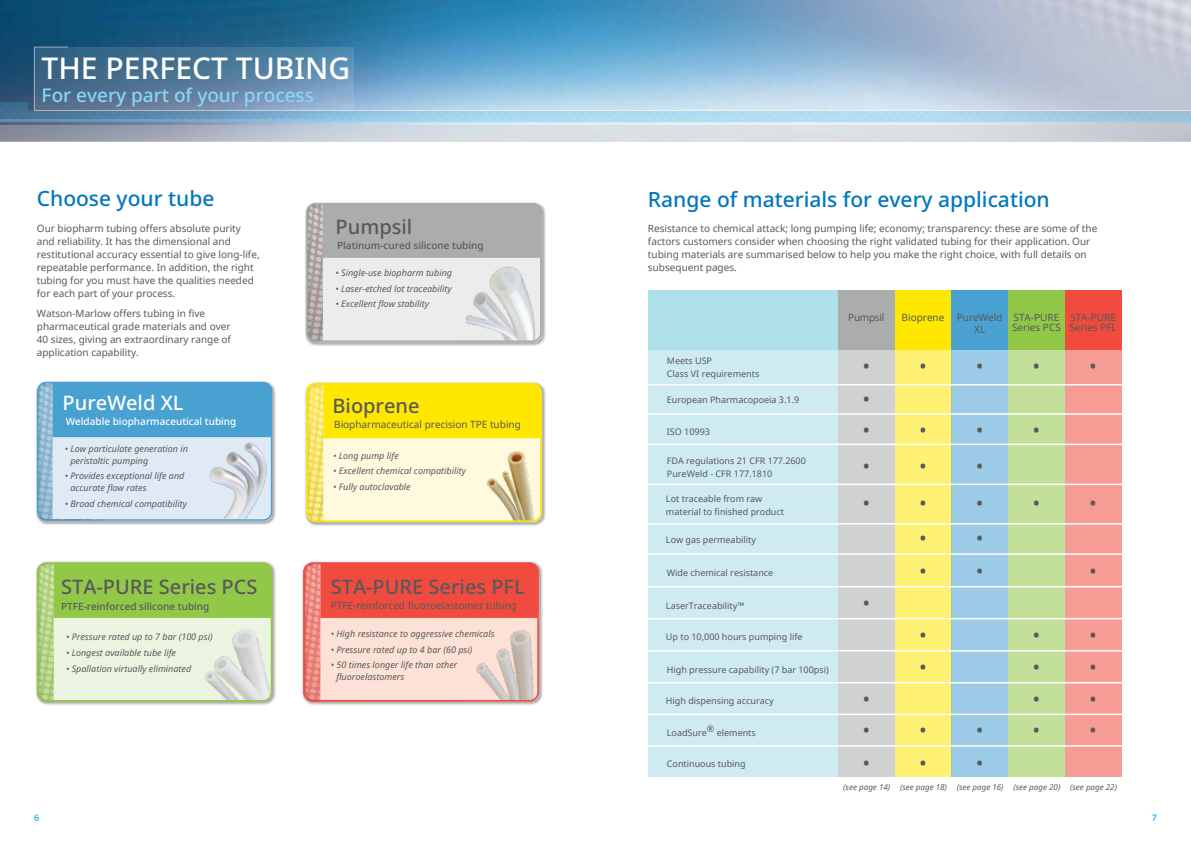
<style>
.page{position:relative;width:1191px;height:842px;background:#fff}
.page>*{position:absolute;margin:0;border:0;box-sizing:border-box;transform-origin:0 0}
.t1{font:500 30px "Noto Sans";color:#fff}
.t2{font:500 21px "Noto Sans";color:#0077be}
.t3{font:500 20px "Noto Sans";color:#58595b}
.t4{font:500 20px "Noto Sans";color:#fff}
.t5{font:500 19px/36.5px "Noto Sans";color:#58595b}
.t6{font:500 19px "Noto Sans";color:#87d6f8}
.t7{font:10px/13px "Noto Sans";color:#58595b}
.t8{font:500 10px "Noto Sans";color:#58595b}
.t9{font:500 10px "Noto Sans";color:#fff}
.t10{font:10px "Noto Sans";letter-spacing:-.025em;color:#58595b}
.t11{font:italic 9px/12px "Noto Sans";color:#58595b}
.t12{font:9px/13px "Noto Sans";color:#58595b}
.t13{font:500 9px "Noto Sans";color:#00aeef}
.t14{font:italic 8px "Noto Sans";color:#58595b}
</style>
<div class="page">
<div style="left:35px;top:380px;width:241px;height:145px;background:#000;opacity:.75"></div>
<div style="left:37px;top:382px;width:235px;height:139px;border:2px solid #49a1d2;border-radius:9px"></div>
<img style="left:38px;top:383px;width:69px;height:138px">
<img style="left:0;top:0;width:1191px;height:125px">
<svg style="left:0;top:125px;width:1191px;height:17px;background:#c7cdd5"></svg>
<svg style="left:0;top:102px;width:1191px;height:17px;background:#92bed7"></svg>
<hr style="left:0;top:119px;width:1191px;height:3px;background:#9ddcf9">
<svg style="left:34px;top:46px;width:1157px;height:65px;background:#8caeca"></svg>
<div style="left:304px;top:201px;width:242px;height:145px;background:#000;opacity:.75"></div>
<img style="left:307px;top:204px;width:16px;height:137px">
<svg style="left:323px;top:204px;width:218px;height:137px;background:#d0d1d1"></svg>
<div style="left:306px;top:203px;width:235px;height:139px;border:2px solid #abadad;border-radius:9px"></div>
<div style="left:35px;top:561px;width:241px;height:145px;background:#000;opacity:.75"></div>
<div style="left:301px;top:561px;width:242px;height:145px;background:#000;opacity:.75"></div>
<svg style="left:53px;top:383px;width:219px;height:136px;background:#a1cae4"></svg>
<img style="left:38px;top:564px;width:16px;height:137px">
<svg style="left:54px;top:564px;width:218px;height:137px;background:#c5e0a3"></svg>
<img style="left:304px;top:564px;width:16px;height:137px">
<svg style="left:320px;top:564px;width:218px;height:137px;background:#f3a398"></svg>
<div style="left:304px;top:381px;width:242px;height:145px;background:#000;opacity:.75"></div>
<img style="left:307px;top:384px;width:16px;height:138px">
<svg style="left:323px;top:384px;width:218px;height:138px;background:#fbed80"></svg>
<div style="left:306px;top:383px;width:235px;height:139px;border:2px solid #ffe700;border-radius:9px"></div>
<div style="left:37px;top:563px;width:235px;height:138px;border:2px solid #91c848;border-radius:9px"></div>
<div style="left:303px;top:563px;width:236px;height:138px;border:2px solid #f04b3e;border-radius:9px"></div>
<div style="left:648px;top:291px;width:190px;height:486px;background:#ceebf1"></div>
<div style="left:838px;top:350px;width:56px;height:427px;background:#d0d1d1"></div>
<div style="left:838px;top:290px;width:56px;height:60px;background:#abadad"></div>
<div style="left:894px;top:290px;width:57px;height:60px;background:#ffe700"></div>
<div style="left:951px;top:290px;width:57px;height:60px;background:#49a1d2"></div>
<div style="left:1008px;top:290px;width:56px;height:60px;background:#91c848"></div>
<div style="left:1064px;top:290px;width:57px;height:60px;background:#f04b3e"></div>
<div style="left:894px;top:350px;width:57px;height:427px;background:#fff173"></div>
<div style="left:951px;top:350px;width:57px;height:427px;background:#9bcbe6"></div>
<div style="left:1008px;top:350px;width:56px;height:427px;background:#c2e09a"></div>
<div style="left:1064px;top:350px;width:57px;height:427px;background:#f69c95"></div>
<div style="left:648px;top:290px;width:190px;height:60px;background:#aee0ea"></div>
<hr style="left:645px;top:384px;width:482px;height:1px;background:#fff">
<hr style="left:645px;top:413px;width:482px;height:2px;background:#fff">
<hr style="left:645px;top:444px;width:482px;height:1px;background:#fff">
<hr style="left:645px;top:484px;width:482px;height:1px;background:#fff">
<hr style="left:645px;top:523px;width:482px;height:2px;background:#fff">
<hr style="left:645px;top:553px;width:482px;height:2px;background:#fff">
<hr style="left:645px;top:586px;width:482px;height:1px;background:#fff">
<hr style="left:645px;top:618px;width:482px;height:1px;background:#fff">
<hr style="left:645px;top:650px;width:482px;height:1px;background:#fff">
<hr style="left:645px;top:682px;width:482px;height:1px;background:#fff">
<hr style="left:645px;top:714px;width:482px;height:1px;background:#fff">
<hr style="left:645px;top:745px;width:482px;height:2px;background:#fff">
<h1 class="t1" style="left:42px;top:47px;width:310px">THE PERFECT TUBING</h1>
<h3 class="t6" style="left:42px;top:82px;width:274px">For every part of your process</h3>
<h2 class="t2" style="left:37px;top:184px;width:179px">Choose your tube</h2>
<p class="t7" style="left:37px;top:222px;width:224px">Our biopharm tubing offers absolute purity and reliability. It has the dimensional and restitutional accuracy essential to give long-life, repeatable performance. In addition, the right tubing for you must have the qualities needed for each part of your process.</p>
<p class="t7" style="left:37px;top:307px;width:196px">Watson-Marlow offers tubing in five pharmaceutical grade materials and over 40 sizes, giving an extraordinary range of application capability.</p>
<h3 class="t4" style="left:63px;top:389px;width:122px">PureWeld XL</h3>
<p class="t9" style="left:66px;top:415px;width:172px">Weldable biopharmaceutical tubing</p>
<p class="t11" style="left:70px;top:442px;width:119px;text-indent:-6px">• Low particulate generation in peristaltic pumping</p>
<p class="t11" style="left:70px;top:470px;width:116px;text-indent:-6px">• Provides exceptional life and accurate flow rates</p>
<p class="t11" style="left:65px;top:497px;width:124px">• Broad chemical compatibility</p>
<h3 class="t3" style="left:61px;top:573px;width:198px">STA-PURE Series PCS</h3>
<p class="t8" style="left:61px;top:599px;width:150px">PTFE-reinforced silicone tubing</p>
<p class="t11" style="left:66px;top:631px;width:148px">• Pressure rated up to 7 bar (100 psi)</p>
<p class="t11" style="left:66px;top:646px;width:111px">• Longest available tube life</p>
<p class="t11" style="left:66px;top:662px;width:127px">• Spallation virtually eliminated</p>
<h3 class="t3" style="left:335px;top:212px;width:78px">Pumpsil</h3>
<p class="t8" style="left:337px;top:238px;width:148px">Platinum-cured silicone tubing</p>
<p class="t11" style="left:335px;top:266px;width:118px">• Single-use biopharm tubing</p>
<p class="t11" style="left:335px;top:282px;width:118px">• Laser-etched lot traceability</p>
<p class="t11" style="left:335px;top:298px;width:95px">• Excellent flow stability</p>
<h3 class="t3" style="left:332px;top:391px;width:89px">Bioprene</h3>
<p class="t7" style="left:334px;top:417px;width:188px">Biopharmaceutical precision TPE tubing</p>
<p class="t11" style="left:333px;top:449px;width:67px">• Long pump life</p>
<p class="t11" style="left:333px;top:465px;width:134px">• Excellent chemical compatibility</p>
<p class="t11" style="left:333px;top:481px;width:79px">• Fully autoclavable</p>
<h3 class="t3" style="left:331px;top:572px;width:196px">STA-PURE Series PFL</h3>
<p class="t7" style="left:331px;top:598px;width:188px">PTFE-reinforced fluoroelastomer tubing</p>
<p class="t11" style="left:331px;top:627px;width:165px">• High resistance to aggressive chemicals</p>
<p class="t11" style="left:331px;top:643px;width:143px">• Pressure rated up to 4 bar (60 psi)</p>
<p class="t11" style="left:336px;top:659px;width:122px;text-indent:-6px">• 50 times longer life than other fluoroelastomers</p>
<h2 class="t2" style="left:648px;top:185px;width:403px">Range of materials for every application</h2>
<p class="t7" style="left:648px;top:222px;width:451px">Resistance to chemical attack; long pumping life; economy; transparency: these are some of the factors customers consider when choosing the right validated tubing for their application. Our tubing materials are summarised below to help you make the right choice, with full details on subsequent pages.</p>
<p class="t10" style="left:848px;top:311px;width:38px">Pumpsil</p>
<p class="t7" style="left:974px;top:311px;width:30px;line-height:12px;text-indent:-73px">Bioprene PureWeld<br>XL</p>
<p class="t7" style="left:1012px;top:312px;width:50px;line-height:10px">STA-PURE<br>Series PCS</p>
<p class="t7" style="left:1069px;top:312px;width:49px;line-height:10px">STA-PURE<br>Series PFL</p>
<p class="t12" style="left:667px;top:354px;width:94px">Meets USP<br>Class VI requirements</p>
<p class="t12" style="left:667px;top:393px;width:134px">European Pharmacopoeia 3.1.9</p>
<p class="t12" style="left:667px;top:425px;width:45px">ISO 10993</p>
<p class="t12" style="left:667px;top:454px;width:141px">FDA regulations 21 CFR 177.2600<br>PureWeld - CFR 177.1810</p>
<p class="t12" style="left:666px;top:492px;width:120px">Lot traceable from raw material to finished product</p>
<p class="t12" style="left:666px;top:533px;width:92px">Low gas permeability</p>
<p class="t12" style="left:667px;top:566px;width:108px">Wide chemical resistance</p>
<p class="t12" style="left:666px;top:599px;width:80px">LaserTraceability™</p>
<p class="t12" style="left:666px;top:630px;width:138px">Up to 10,000 hours pumping life</p>
<p class="t12" style="left:667px;top:663px;width:163px">High pressure capability (7 bar 100psi)</p>
<p class="t12" style="left:666px;top:694px;width:109px">High dispensing accuracy</p>
<p class="t12" style="left:667px;top:726px;width:90px">LoadSure® elements</p>
<p class="t12" style="left:667px;top:757px;width:80px">Continuous tubing</p>
<h3 class="t5" style="left:862px;top:350px;width:9px;line-height:33px">• •</h3>
<h3 class="t5" style="left:862px;top:413px;width:9px;text-align:justify">• • •</h3>
<h3 class="t5" style="left:862px;top:586px;width:9px">•</h3>
<h3 class="t5" style="left:862px;top:684px;width:9px;line-height:31px">• •</h3>
<h3 class="t5" style="left:862px;top:746px;width:9px">•</h3>
<h3 class="t5" style="left:919px;top:349px;width:9px">•</h3>
<h3 class="t5" style="left:919px;top:413px;width:9px;text-align:justify">• • •</h3>
<h3 class="t5" style="left:919px;top:522px;width:9px;line-height:33px">• •</h3>
<h3 class="t5" style="left:919px;top:620px;width:9px;line-height:32px">• •</h3>
<h3 class="t5" style="left:919px;top:714px;width:9px;line-height:33px">• •</h3>
<h3 class="t5" style="left:976px;top:349px;width:9px">•</h3>
<h3 class="t5" style="left:976px;top:413px;width:9px;text-align:justify">• • •</h3>
<h3 class="t5" style="left:976px;top:522px;width:9px;line-height:33px">• •</h3>
<h3 class="t5" style="left:976px;top:714px;width:9px;line-height:33px">• •</h3>
<h3 class="t5" style="left:1032px;top:349px;width:9px">•</h3>
<h3 class="t5" style="left:1089px;top:349px;width:9px">•</h3>
<h3 class="t5" style="left:1032px;top:413px;width:9px">•</h3>
<h3 class="t5" style="left:1032px;top:486px;width:9px">•</h3>
<h3 class="t5" style="left:1089px;top:486px;width:9px">•</h3>
<h3 class="t5" style="left:1089px;top:554px;width:9px">•</h3>
<h3 class="t5" style="left:1032px;top:620px;width:9px;line-height:31.7px;text-align:justify">• • • •</h3>
<h3 class="t5" style="left:1089px;top:620px;width:9px;line-height:31.7px;text-align:justify">• • • •</h3>
<p class="t14" style="left:843px;top:782px;width:275px">(see page 14) (see page 18) (see page 16) (see page 20) (see page 22)</p>
<p class="t13" style="left:34px;top:811px;width:7px">6</p>
<p class="t13" style="left:1151px;top:811px;width:7px">7</p>
</div>
